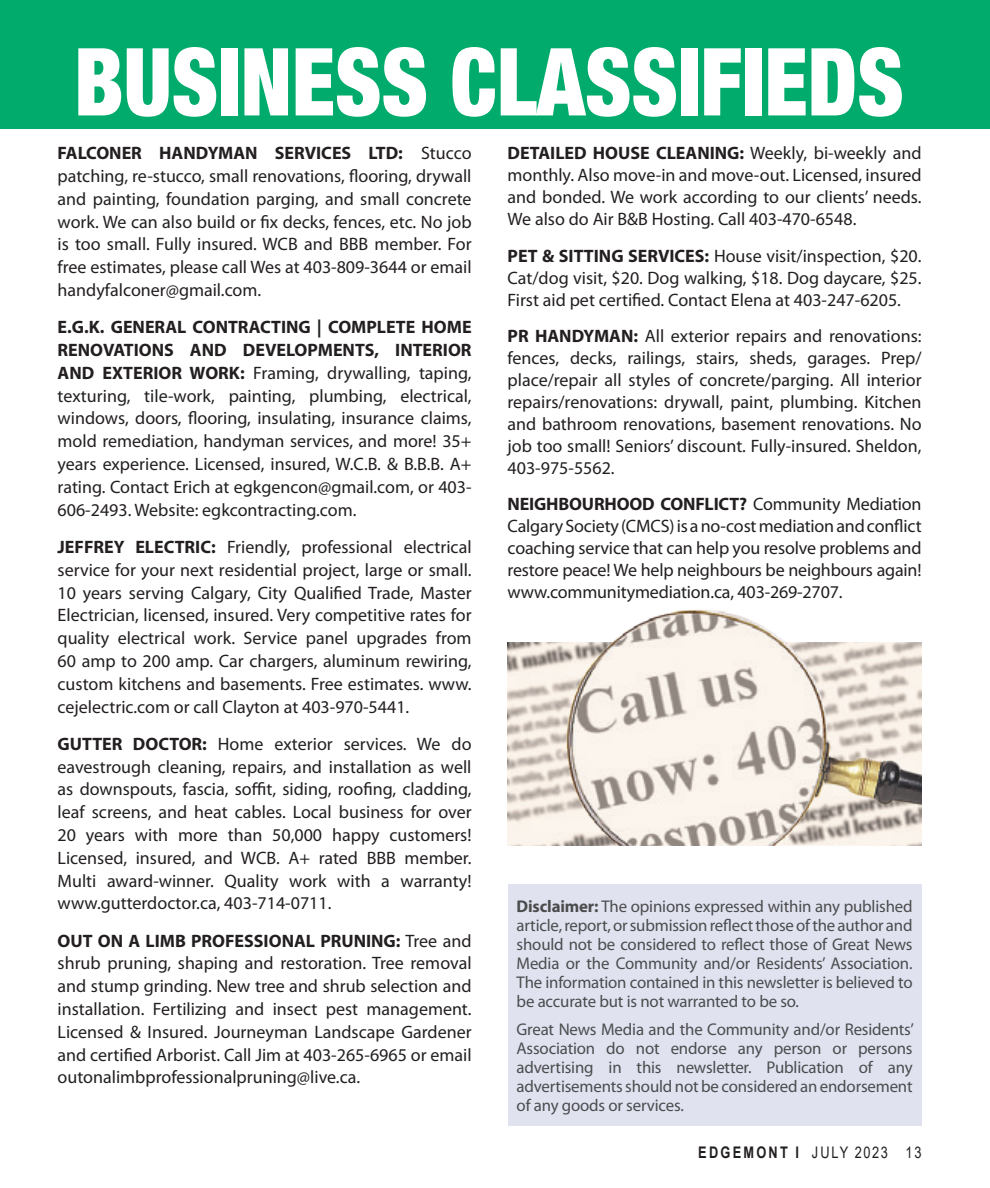
<style>
.page{position:relative;width:990px;height:1188px;background:#fff}
.page>*{position:absolute;margin:0;border:0;box-sizing:border-box;transform-origin:0 0}
.t1{font:900 condensed 94px "Helvetica Neue LT Std";color:#fff;scale:.92 1}
.t2{font:18px/22.8px "Myriad Pro";color:#231f20;text-align:justify}
.t3{font:17px/19px "Myriad Pro";letter-spacing:-.01em;color:#4b4c4d;text-align:justify}
.t4{font:16px "Arial";letter-spacing:.12em;color:#231f20;scale:.8 1}
.s1{font-weight:700}
</style>
<div class="page">
<div style="left:0;top:0;width:990px;height:128px;background:#00ab6b"></div>
<img style="left:508px;top:643px;width:44px;height:203px">
<img style="left:552px;top:610px;width:370px;height:236px">
<div style="left:508px;top:884px;width:414px;height:242px;background:#e0e2f0"></div>
<h1 class="t1" style="left:74px;top:24px;width:903px">BUSINESS CLASSIFIEDS</h1>
<p class="t2" style="left:508px;top:142px;width:416px;line-height:22px"><span class="s1">DETAILED HOUSE CLEANING:</span> Weekly, bi-weekly and monthly. Also move-in and move-out. Licensed, insured and bonded. We work according to our clients’ needs.<br>We also do Air B&amp;B Hosting. Call 403-470-6548.</p>
<p class="t2" style="left:508px;top:244px;width:415px;line-height:22px"><span class="s1">PET &amp; SITTING SERVICES:</span> House visit/inspection, $20.<br>Cat/dog visit, $20. Dog walking, $18. Dog daycare, $25.<br>First aid pet certified. Contact Elena at 403-247-6205.</p>
<p class="t2" style="left:508px;top:325px;width:416px;line-height:22px"><span class="s1">PR HANDYMAN:</span> All exterior repairs and renovations: fences, decks, railings, stairs, sheds, garages. Prep/ place/repair all styles of concrete/parging. All interior repairs/renovations: drywall, paint, plumbing. Kitchen and bathroom renovations, basement renovations. No job too small! Seniors’ discount. Fully-insured. Sheldon, 403-975-5562.</p>
<p class="t2" style="left:508px;top:493px;width:416px;line-height:22px"><span class="s1">NEIGHBOURHOOD CONFLICT?</span> Community Mediation Calgary Society (CMCS) is a no-cost mediation and conflict coaching service that can help you resolve problems and restore peace! We help neighbours be neighbours again! www.communitymediation.ca, 403-269-2707.</p>
<p class="t2" style="left:58px;top:142px;width:416px"><span class="s1">FALCONER HANDYMAN SERVICES LTD:</span> Stucco patching, re-stucco, small renovations, flooring, drywall and painting, foundation parging, and small concrete work. We can also build or fix decks, fences, etc. No job is too small. Fully insured. WCB and BBB member. For free estimates, please call Wes at 403-809-3644 or email handyfalconer@gmail.com.</p>
<p class="t2" style="left:58px;top:316px;width:416px"><span class="s1">E.G.K. GENERAL CONTRACTING | COMPLETE HOME RENOVATIONS AND DEVELOPMENTS, INTERIOR AND EXTERIOR WORK:</span> Framing, drywalling, taping, texturing, tile-work, painting, plumbing, electrical, windows, doors, flooring, insulating, insurance claims, mold remediation, handyman services, and more! 35+ years experience. Licensed, insured, W.C.B. &amp; B.B.B. A+ rating. Contact Erich at egkgencon@gmail.com, or 403- 606-2493. Website: egkcontracting.com.</p>
<p class="t2" style="left:58px;top:535px;width:416px"><span class="s1">JEFFREY ELECTRIC:</span> Friendly, professional electrical service for your next residential project, large or small.<br>10 years serving Calgary, City Qualified Trade, Master Electrician, licensed, insured. Very competitive rates for quality electrical work. Service panel upgrades from 60 amp to 200 amp. Car chargers, aluminum rewiring, custom kitchens and basements. Free estimates. www. cejelectric.com or call Clayton at 403-970-5441.</p>
<p class="t2" style="left:58px;top:732px;width:416px"><span class="s1">GUTTER DOCTOR:</span> Home exterior services. We do eavestrough cleaning, repairs, and installation as well as downspouts, fascia, soffit, siding, roofing, cladding, leaf screens, and heat cables. Local business for over 20 years with more than 50,000 happy customers!<br>Licensed, insured, and WCB. A+ rated BBB member.<br>Multi award-winner. Quality work with a warranty! www.gutterdoctor.ca, 403-714-0711.</p>
<p class="t2" style="left:58px;top:929px;width:416px"><span class="s1">OUT ON A LIMB PROFESSIONAL PRUNING:</span> Tree and shrub pruning, shaping and restoration. Tree removal and stump grinding. New tree and shrub selection and installation. Fertilizing and insect pest management.<br>Licensed &amp; Insured. Journeyman Landscape Gardener and certified Arborist. Call Jim at 403-265-6965 or email outonalimbprofessionalpruning@live.ca.</p>
<p class="t3" style="left:517px;top:897px;width:398px"><span class="s1">Disclaimer:</span> The opinions expressed within any published article, report, or submission reflect those of the author and should not be considered to reflect those of Great News Media or the Community and/or Residents’ Association.<br>The information contained in this newsletter is believed to be accurate but is not warranted to be so.</p>
<p class="t3" style="left:517px;top:1020px;width:399px">Great News Media and the Community and/or Residents’ Association do not endorse any person or persons advertising in this newsletter. Publication of any advertisements should not be considered an endorsement of any goods or services.</p>
<p class="t4" style="left:698px;top:1141px;width:281px"><span class="s1">EDGEMONT I</span> JULY 2023 13</p>
</div>
